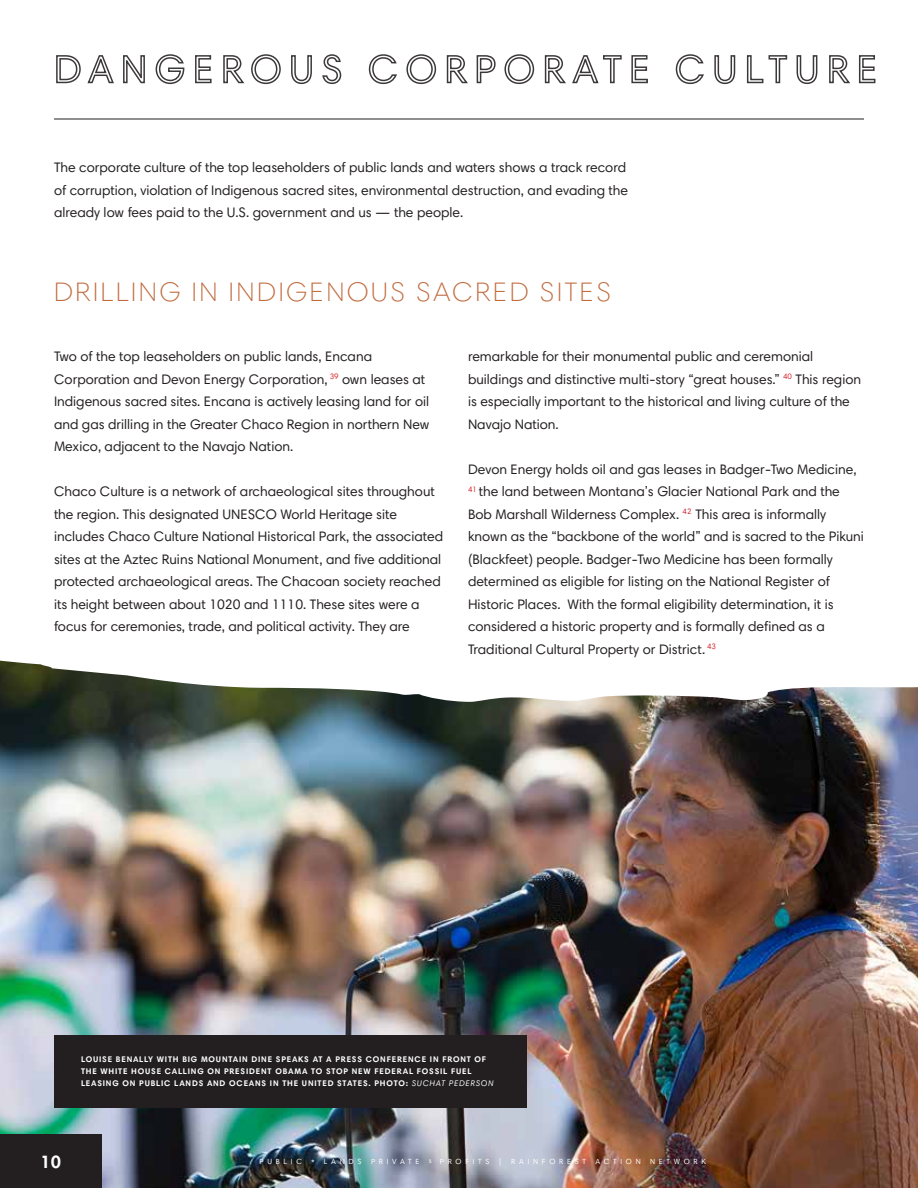
<style>
.page{position:relative;width:918px;height:1188px;background:#fff}
.page>*{position:absolute;margin:0;border:0;box-sizing:border-box;transform-origin:0 0}
.t1{font:300 27px "Harmonia Sans Std";letter-spacing:.1em;color:#b95926}
.t2{font:700 18px "Harmonia Sans Std";color:#fff}
.t3{font:13.8px/22.5px "Harmonia Sans Std";color:#231f20}
.t4{font:700 8.25px/12px "Harmonia Sans Std";letter-spacing:.1em;color:#fff}
.t5{font:7.5px "Harmonia Sans Std";letter-spacing:.5em;color:#fff}
.s1{font-weight:400;font-style:italic}
.s2{font-size:5.25px}
</style>
<div class="page">
<img style="left:0;top:702px;width:918px;height:486px">
<svg style="left:56px;top:55px;width:58px;height:29px"></svg>
<svg style="left:123px;top:55px;width:22px;height:29px"></svg>
<svg style="left:155px;top:54px;width:30px;height:31px"></svg>
<svg style="left:195px;top:55px;width:17px;height:29px"></svg>
<svg style="left:223px;top:54px;width:58px;height:31px"></svg>
<svg style="left:291px;top:55px;width:21px;height:30px"></svg>
<svg style="left:322px;top:54px;width:20px;height:31px"></svg>
<svg style="left:368px;top:54px;width:29px;height:31px"></svg>
<svg style="left:406px;top:54px;width:31px;height:31px"></svg>
<svg style="left:446px;top:55px;width:22px;height:29px"></svg>
<svg style="left:476px;top:55px;width:20px;height:29px"></svg>
<svg style="left:504px;top:54px;width:31px;height:31px"></svg>
<svg style="left:544px;top:55px;width:78px;height:29px"></svg>
<svg style="left:631px;top:55px;width:17px;height:29px"></svg>
<svg style="left:675px;top:54px;width:29px;height:31px"></svg>
<svg style="left:714px;top:55px;width:22px;height:30px"></svg>
<svg style="left:746px;top:55px;width:42px;height:29px"></svg>
<svg style="left:796px;top:55px;width:22px;height:29px"></svg>
<svg style="left:829px;top:55px;width:21px;height:29px"></svg>
<svg style="left:858px;top:55px;width:18px;height:29px"></svg>
<hr style="left:54px;top:119px;width:810px;height:1px;background:#231f20">
<div style="left:0;top:1134px;width:102px;height:54px;background:#231f20"></div>
<svg style="left:0;top:660px;width:918px;height:42px"></svg>
<div style="left:54px;top:1035px;width:472px;height:73px;background:#231f20"></div>
<p class="t3" style="left:54px;top:156px;width:576px">The corporate culture of the top leaseholders of public lands and waters shows a track record of corruption, violation of Indigenous sacred sites, environmental destruction, and evading the already low fees paid to the U.S. government and us — the people.</p>
<h1 class="t1" style="left:54px;top:276px;width:558px">DRILLING IN INDIGENOUS SACRED SITES</h1>
<p class="t3" style="left:54px;top:345px;width:377px">Two of the top leaseholders on public lands, Encana Corporation and Devon Energy Corporation, <sup>39</sup> own leases at Indigenous sacred sites. Encana is actively leasing land for oil and gas drilling in the Greater Chaco Region in northern New Mexico, adjacent to the Navajo Nation.</p>
<p class="t3" style="left:54px;top:480px;width:391px">Chaco Culture is a network of archaeological sites throughout the region. This designated UNESCO World Heritage site includes Chaco Culture National Historical Park, the associated sites at the Aztec Ruins National Monument, and five additional protected archaeological areas. The Chacoan society reached its height between about 1020 and 1110. These sites were a focus for ceremonies, trade, and political activity. They are</p>
<p class="t3" style="left:468px;top:345px;width:395px">remarkable for their monumental public and ceremonial buildings and distinctive multi-story “great houses.” <sup>40</sup> This region is especially important to the historical and living culture of the Navajo Nation.</p>
<p class="t3" style="left:468px;top:458px;width:397px">Devon Energy holds oil and gas leases in Badger-Two Medicine, <sup>41</sup> the land between Montana’s Glacier National Park and the Bob Marshall Wilderness Complex. <sup>42</sup> This area is informally known as the “backbone of the world” and is sacred to the Pikuni (Blackfeet) people. Badger-Two Medicine has been formally determined as eligible for listing on the National Register of Historic Places. With the formal eligibility determination, it is considered a historic property and is formally defined as a Traditional Cultural Property or District. <sup>43</sup></p>
<p class="t4" style="left:81px;top:1053px;width:414px">LOUISE BENALLY WITH BIG MOUNTAIN DINE SPEAKS AT A PRESS CONFERENCE IN FRONT OF<br>THE WHITE HOUSE CALLING ON PRESIDENT OBAMA TO STOP NEW FEDERAL FOSSIL FUEL<br>LEASING ON PUBLIC LANDS AND OCEANS IN THE UNITED STATES. PHOTO: <span class="s1">SUCHAT PEDERSON</span></p>
<h2 class="t2" style="left:40px;top:1150px;width:22px">10</h2>
<p class="t5" style="left:259px;top:1157px;width:44px">PUBLIC</p>
<p class="t5" style="left:311px;top:1157px;width:180px">* LANDS PRIVATE <span class="s2">$</span> PROFITS</p>
<p class="t5" style="left:511px;top:1157px;width:76px">RAINFOREST</p>
<p class="t5" style="left:595px;top:1157px;width:47px">ACTION</p>
<p class="t5" style="left:650px;top:1157px;width:57px">NETWORK</p>
</div>
